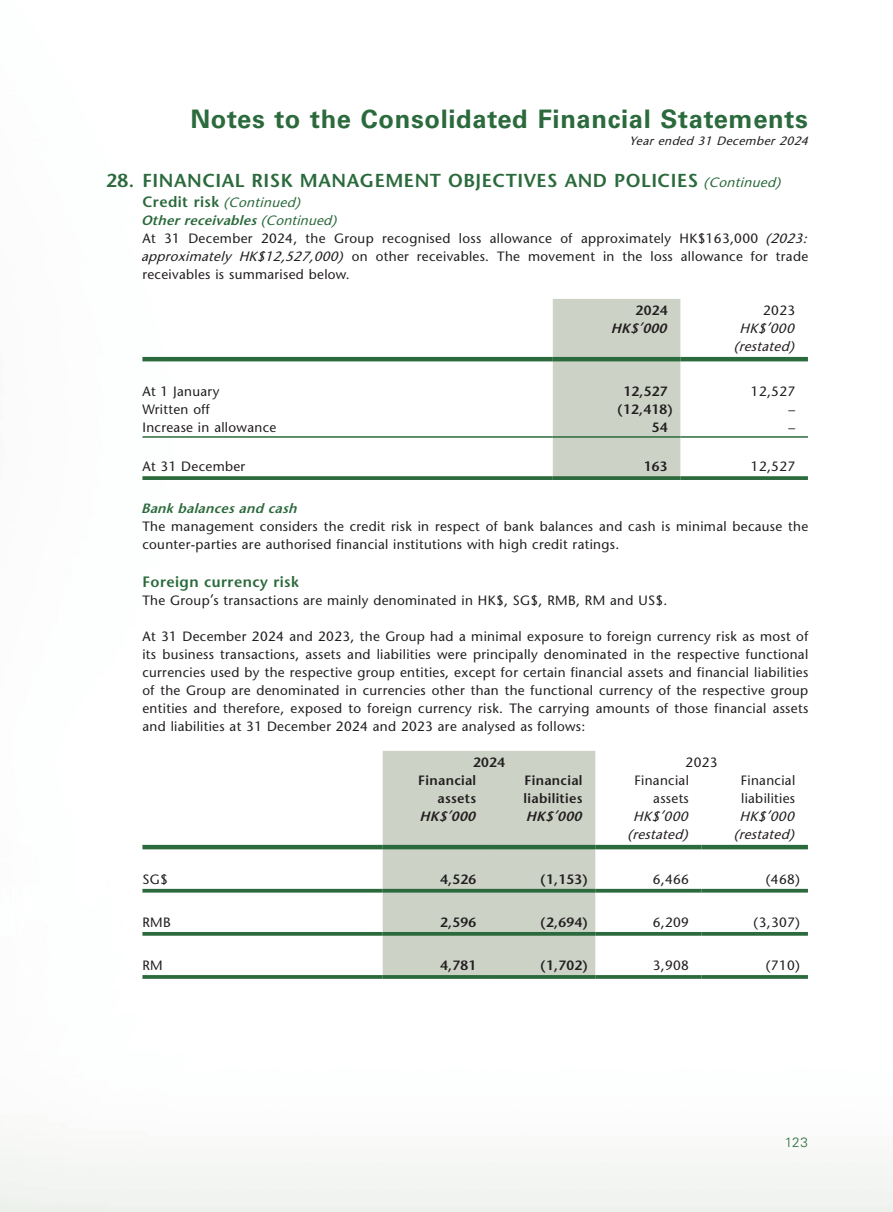
<style>
.page{position:relative;width:893px;height:1212px;background:#fff}
.page>*{position:absolute;margin:0;border:0;box-sizing:border-box;transform-origin:0 0}
.t1{font:700 25.5px "Univers LT Std";letter-spacing:.025em;color:#2b6a3c}
.t2{font:600 18.75px "Stone Sans Std";letter-spacing:.03em;color:#2b6a3c}
.t3{font:600 15px "Stone Sans Std";letter-spacing:.03em;color:#2b6a3c}
.t4{font:500 13.5px/18px "Stone Sans Std";letter-spacing:.025em;color:#231f20}
.t5{font:600 13.5px/18px "Stone Sans Std";letter-spacing:.025em;color:#231f20;text-align:right}
.t6{font:italic 500 13.5px/18px "Stone Sans Std";color:#231f20;text-align:center}
.t7{font:italic 600 13.5px "Stone Sans Std";color:#231f20}
.t8{font:italic 600 13.5px "Stone Sans Std";color:#2b6a3c}
.t9{font:300 13.5px "Univers LT Std";color:#2b6a3c}
.t10{font:italic 500 12px "Stone Sans Std";color:#231f20}
.s1{font-weight:500;font-style:italic;font-size:13.5px}
.s2{font-weight:600;font-size:15px;color:#2b6a3c}
.s3{font-style:italic;color:#2b6a3c}
.s4{font-weight:600;font-style:italic;color:#2b6a3c}
.s5{font-style:italic}
</style>
<div class="page">
<div style="left:553px;top:299px;width:127px;height:177px;background:#ccd2c6"></div>
<hr style="left:142px;top:357px;width:411px;height:4px;background:#2b6a3c">
<hr style="left:553px;top:357px;width:127px;height:4px;background:#2b6a3c">
<hr style="left:680px;top:357px;width:128px;height:4px;background:#2b6a3c">
<hr style="left:142px;top:436px;width:411px;height:2px;background:#2b6a3c">
<hr style="left:553px;top:436px;width:127px;height:2px;background:#2b6a3c">
<hr style="left:680px;top:436px;width:128px;height:2px;background:#2b6a3c">
<svg style="left:142px;top:476px;width:411px;height:4px;background:#377347"></svg>
<svg style="left:553px;top:476px;width:127px;height:4px"></svg>
<svg style="left:680px;top:476px;width:128px;height:4px"></svg>
<div style="left:383px;top:751px;width:212px;height:224px;background:#ccd2c6"></div>
<hr style="left:142px;top:845px;width:241px;height:4px;background:#2b6a3c">
<hr style="left:383px;top:845px;width:106px;height:4px;background:#2b6a3c">
<hr style="left:489px;top:845px;width:106px;height:4px;background:#2b6a3c">
<hr style="left:595px;top:845px;width:107px;height:4px;background:#2b6a3c">
<hr style="left:702px;top:845px;width:106px;height:4px;background:#2b6a3c">
<hr style="left:142px;top:889px;width:241px;height:3px;background:#2b6a3c">
<hr style="left:383px;top:889px;width:106px;height:3px;background:#2b6a3c">
<hr style="left:489px;top:889px;width:106px;height:3px;background:#2b6a3c">
<hr style="left:595px;top:889px;width:107px;height:3px;background:#2b6a3c">
<hr style="left:702px;top:889px;width:106px;height:3px;background:#2b6a3c">
<svg style="left:142px;top:932px;width:241px;height:4px"></svg>
<svg style="left:383px;top:932px;width:106px;height:4px"></svg>
<svg style="left:489px;top:932px;width:106px;height:4px"></svg>
<svg style="left:595px;top:932px;width:107px;height:4px"></svg>
<svg style="left:702px;top:932px;width:106px;height:4px"></svg>
<svg style="left:142px;top:975px;width:241px;height:4px"></svg>
<svg style="left:383px;top:975px;width:106px;height:4px"></svg>
<svg style="left:489px;top:975px;width:106px;height:4px"></svg>
<svg style="left:595px;top:975px;width:107px;height:4px"></svg>
<svg style="left:702px;top:975px;width:106px;height:4px"></svg>
<h1 class="t1" style="left:190px;top:104px;width:619px">Notes to the Consolidated Financial Statements</h1>
<p class="t10" style="left:630px;top:134px;width:184px">Year ended 31 December 2024</p>
<h2 class="t2" style="left:106px;top:169px;width:680px">28. FINANCIAL RISK MANAGEMENT OBJECTIVES AND POLICIES <span class="s1">(Continued)</span></h2>
<p class="t4" style="left:141px;top:193px;width:671px"><span class="s2">C r e d i t r i s k</span> <span class="s3">(Continued)<br></span><span class="s4">Otherreceivables</span><span class="s3">(Continued)<br></span>At 31 December 2024, the Group recognised loss allowance of approximately HK$163,000 <span class="s5">(2023: approximately HK$12,527,000)</span> on other receivables. The movement in the loss allowance for trade receivables is summarised below.</p>
<p class="t5" style="left:636px;top:301px;width:33px">2024</p>
<p class="t4" style="left:763px;top:301px;width:33px">2023</p>
<p class="t7" style="left:611px;top:320px;width:61px">HK$’000</p>
<p class="t6" style="left:734px;top:319px;width:66px">HK$’000 (restated)</p>
<p class="t4" style="left:142px;top:382px;width:79px">At 1 January</p>
<p class="t5" style="left:623px;top:382px;width:46px">12,527</p>
<p class="t4" style="left:751px;top:382px;width:46px">12,527</p>
<p class="t4" style="left:142px;top:400px;width:69px">Written off</p>
<p class="t5" style="left:617px;top:400px;width:57px">(12,418)</p>
<p class="t4" style="left:788px;top:400px;width:8px">–</p>
<p class="t4" style="left:142px;top:418px;width:135px">Increase in allowance</p>
<p class="t5" style="left:652px;top:418px;width:17px">54</p>
<p class="t4" style="left:788px;top:418px;width:8px">–</p>
<p class="t4" style="left:142px;top:457px;width:104px">At 31 December</p>
<p class="t5" style="left:644px;top:457px;width:25px">163</p>
<p class="t4" style="left:751px;top:457px;width:46px">12,527</p>
<p class="t8" style="left:141px;top:500px;width:161px">Bankbalancesand cash</p>
<p class="t4" style="left:142px;top:517px;width:667px">The management considers the credit risk in respect of bank balances and cash is minimal because the counter-parties are authorised financial institutions with high credit ratings.</p>
<p class="t3" style="left:142px;top:573px;width:158px">Foreign currency risk</p>
<p class="t4" style="left:142px;top:591px;width:526px">The Group’s transactions are mainly denominated in HK$, SG$, RMB, RM and US$.</p>
<p class="t4" style="left:142px;top:627px;width:667px;text-align:justify">At 31 December 2024 and 2023, the Group had a minimal exposure to foreign currency risk as most of its business transactions, assets and liabilities were principally denominated in the respective functional currencies used by the respective group entities, except for certain financial assets and financial liabilities of the Group are denominated in currencies other than the functional currency of the respective group entities and therefore, exposed to foreign currency risk. The carrying amounts of those financial assets and liabilities at 31 December 2024 and 2023 are analysed as follows:</p>
<p class="t5" style="left:473px;top:753px;width:33px">2024</p>
<p class="t4" style="left:686px;top:753px;width:33px">2023</p>
<p class="t5" style="left:418px;top:771px;width:60px">Financial assets</p>
<p class="t5" style="left:523px;top:771px;width:61px;text-align:left">Financial liabilities</p>
<p class="t4" style="left:634px;top:771px;width:56px;text-align:right">Financial assets</p>
<p class="t4" style="left:741px;top:771px;width:56px">Financial liabilities</p>
<p class="t7" style="left:419px;top:808px;width:61px">HK$’000</p>
<p class="t7" style="left:526px;top:808px;width:61px">HK$’000</p>
<p class="t6" style="left:633px;top:807px;width:60px">HK$’000</p>
<p class="t6" style="left:740px;top:807px;width:60px">HK$’000</p>
<p class="t6" style="left:627px;top:825px;width:66px">(restated)</p>
<p class="t6" style="left:734px;top:825px;width:66px">(restated)</p>
<p class="t4" style="left:142px;top:870px;width:27px">SG$</p>
<p class="t5" style="left:440px;top:870px;width:38px">4,526</p>
<p class="t5" style="left:540px;top:870px;width:49px">(1,153)</p>
<p class="t4" style="left:653px;top:870px;width:38px">6,466</p>
<p class="t4" style="left:766px;top:870px;width:36px">(468)</p>
<p class="t4" style="left:142px;top:913px;width:30px">RMB</p>
<p class="t5" style="left:440px;top:913px;width:38px">2,596</p>
<p class="t5" style="left:540px;top:913px;width:49px">(2,694)</p>
<p class="t4" style="left:653px;top:913px;width:38px">6,209</p>
<p class="t4" style="left:754px;top:913px;width:48px">(3,307)</p>
<p class="t4" style="left:142px;top:956px;width:22px">RM</p>
<p class="t5" style="left:440px;top:956px;width:38px">4,781</p>
<p class="t5" style="left:540px;top:956px;width:49px">(1,702)</p>
<p class="t4" style="left:653px;top:956px;width:38px">3,908</p>
<p class="t4" style="left:766px;top:956px;width:36px">(710)</p>
<p class="t9" style="left:785px;top:1134px;width:25px">123</p>
</div>
